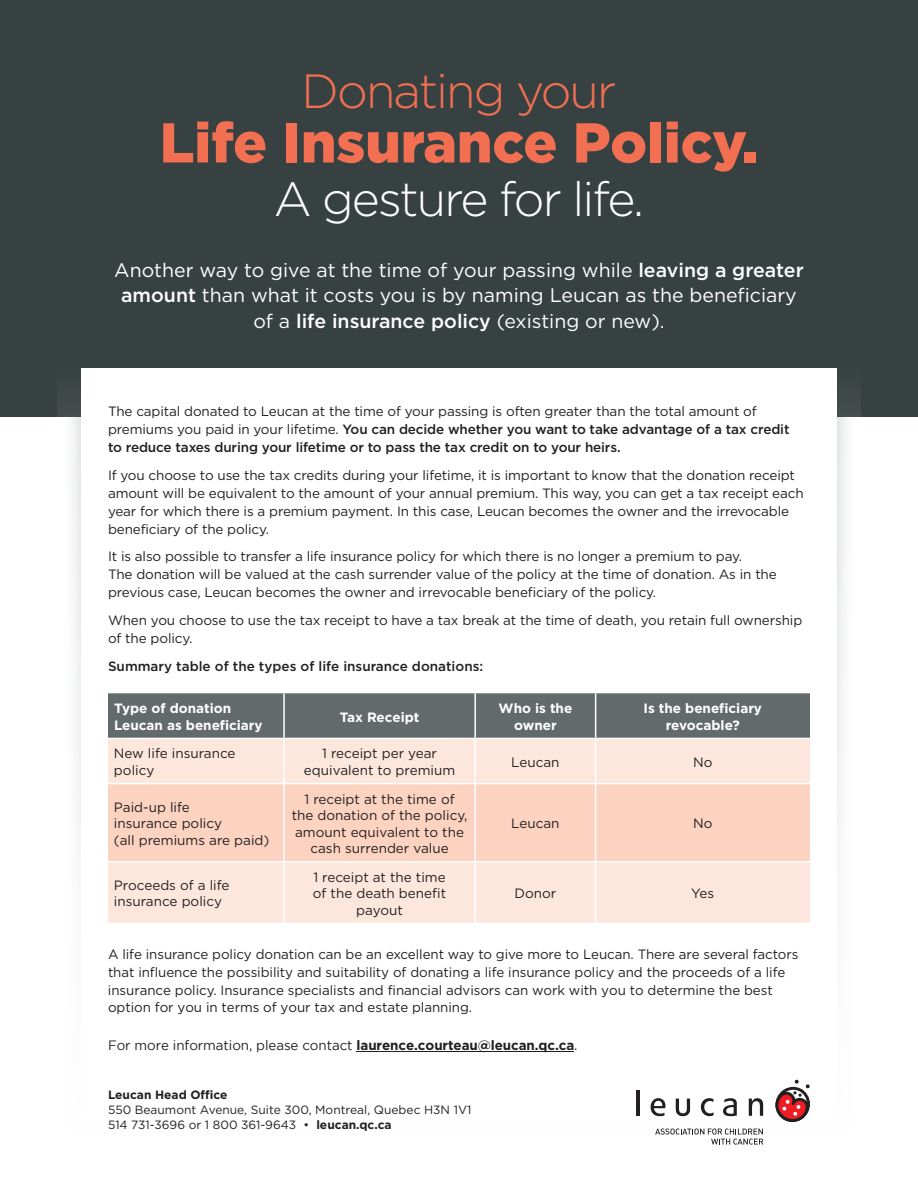
<style>
.page{position:relative;width:918px;height:1188px;background:#fff}
.page>*{position:absolute;margin:0;border:0;box-sizing:border-box;transform-origin:0 0}
.t1{font:900 55.95px "Gotham HTF";color:#f36f51}
.t2{font:300 48px "Gotham HTF";letter-spacing:-.04em;color:#fff}
.t3{font:300 48px "Gotham HTF";letter-spacing:-.04em;color:#f36f51}
.t4{font:19.5px/25.5px "Gotham HTF";color:#fff;text-align:center}
.t5{font:13.5px/16.5px "Gotham HTF";letter-spacing:-.01em;color:#231f20}
.t6{font:500 13.5px/18px "Gotham HTF";letter-spacing:-.01em;color:#231f20}
.t7{font:700 13.5px/16.5px "Gotham HTF";color:#fff;text-align:center}
.t8{font:13.5px "Gotham";letter-spacing:-.005em;color:#231f20}
.t9{font:12px/15px "Gotham HTF";color:#231f20}
.t10{font:700 12px "Gotham HTF";color:#231f20}
.s1{font-weight:500}
.s2{font-weight:400}
.s3{font-weight:700}
</style>
<div class="page">
<div style="left:0;top:0;width:918px;height:416px;background:#384142"></div>
<div style="left:57px;top:368px;width:804px;height:770px;background:#fff"></div>
<div style="left:108px;top:693px;width:702px;height:45px;background:#636a6c"></div>
<div style="left:108px;top:739px;width:702px;height:184px;background:#fde7dc"></div>
<div style="left:108px;top:784px;width:702px;height:77px;background:#fcd2c0"></div>
<hr style="left:283px;top:693px;width:2px;height:45px;background:#fff">
<hr style="left:474px;top:693px;width:2px;height:45px;background:#fff">
<hr style="left:595px;top:693px;width:1px;height:45px;background:#fff">
<hr style="left:283px;top:739px;width:2px;height:44px;background:#fff">
<hr style="left:474px;top:739px;width:2px;height:44px;background:#fff">
<hr style="left:595px;top:739px;width:1px;height:44px;background:#fff">
<hr style="left:108px;top:783px;width:176px;height:1px;background:#fff">
<hr style="left:284px;top:783px;width:191px;height:1px;background:#fff">
<hr style="left:283px;top:784px;width:2px;height:77px;background:#fff">
<hr style="left:475px;top:783px;width:121px;height:1px;background:#fff">
<hr style="left:474px;top:784px;width:2px;height:77px;background:#fff">
<hr style="left:596px;top:783px;width:214px;height:1px;background:#fff">
<hr style="left:595px;top:784px;width:1px;height:77px;background:#fff">
<hr style="left:108px;top:861px;width:176px;height:2px;background:#fff">
<hr style="left:284px;top:861px;width:191px;height:2px;background:#fff">
<hr style="left:283px;top:863px;width:2px;height:60px;background:#fff">
<hr style="left:475px;top:861px;width:121px;height:2px;background:#fff">
<hr style="left:474px;top:863px;width:2px;height:60px;background:#fff">
<hr style="left:596px;top:861px;width:214px;height:2px;background:#fff">
<hr style="left:595px;top:863px;width:1px;height:60px;background:#fff">
<hr style="left:357px;top:1051px;width:217px;height:1px;background:#231f20">
<svg style="left:775px;top:1080px;width:35px;height:42px"></svg>
<hr style="left:637px;top:1090px;width:3px;height:26px;background:#231f20">
<svg style="left:651px;top:1098px;width:14px;height:18px"></svg>
<svg style="left:676px;top:1099px;width:14px;height:17px"></svg>
<svg style="left:701px;top:1098px;width:13px;height:18px"></svg>
<svg style="left:723px;top:1098px;width:14px;height:18px"></svg>
<svg style="left:749px;top:1098px;width:14px;height:18px"></svg>
<svg style="left:655px;top:1129px;width:108px;height:16px"></svg>
<h2 class="t3" style="left:302px;top:65px;width:316px">Donating your</h2>
<h1 class="t1" style="left:160px;top:110px;width:600px">Life Insurance Policy.</h1>
<h2 class="t2" style="left:274px;top:173px;width:372px">A gesture for life.</h2>
<h3 class="t4" style="left:114px;top:257px;width:691px">Another way to give at the time of your passing while <span class="s1">leaving a greater amount</span> than what it costs you is by naming Leucan as the beneficiary of a <span class="s1">life insurance policy</span> (existing or new).</h3>
<p class="t6" style="left:108px;top:402px;width:683px"><span class="s2">The capital donated to Leucan at the time of your passing is often greater than the total amount of premiums you paid in your lifetime.</span> You can decide whether you want to take advantage of a tax credit to reduce taxes during your lifetime or to pass the tax credit on to your heirs.</p>
<p class="t5" style="left:108px;top:466px;width:697px;line-height:18px">If you choose to use the tax credits during your lifetime, it is important to know that the donation receipt amount will be equivalent to the amount of your annual premium. This way, you can get a tax receipt each year for which there is a premium payment. In this case, Leucan becomes the owner and the irrevocable beneficiary of the policy.</p>
<p class="t5" style="left:108px;top:547px;width:670px;line-height:18px">It is also possible to transfer a life insurance policy for which there is no longer a premium to pay.<br>The donation will be valued at the cash surrender value of the policy at the time of donation. As in the previous case, Leucan becomes the owner and irrevocable beneficiary of the policy.</p>
<p class="t5" style="left:108px;top:611px;width:696px;line-height:18px">When you choose to use the tax receipt to have a tax break at the time of death, you retain full ownership of the policy.</p>
<p class="t6" style="left:108px;top:657px;width:377px">Summary table of the types of life insurance donations:</p>
<p class="t7" style="left:114px;top:700px;width:150px;text-align:left">Type of donation<br>Leucan as beneficiary</p>
<p class="t7" style="left:340px;top:708px;width:81px">Tax Receipt</p>
<p class="t7" style="left:499px;top:700px;width:75px">Who is the owner</p>
<p class="t7" style="left:644px;top:700px;width:120px">Is the beneficiary revocable?</p>
<p class="t5" style="left:114px;top:745px;width:123px">New life insurance policy</p>
<p class="t5" style="left:304px;top:745px;width:153px;text-align:center">1 receipt per year equivalent to premium</p>
<p class="t5" style="left:511px;top:753px;width:50px">Leucan</p>
<p class="t5" style="left:693px;top:753px;width:21px">No</p>
<p class="t5" style="left:114px;top:799px;width:157px">Paid-up life<br>insurance policy<br>(all premiums are paid)</p>
<p class="t5" style="left:292px;top:790px;width:177px;text-align:center">1 receipt at the time of<br>the donation of the policy, amount equivalent to the cash surrender value</p>
<p class="t5" style="left:511px;top:815px;width:50px">Leucan</p>
<p class="t5" style="left:693px;top:815px;width:21px">No</p>
<p class="t5" style="left:114px;top:877px;width:117px">Proceeds of a life insurance policy</p>
<p class="t5" style="left:313px;top:869px;width:135px;text-align:center">1 receipt at the time of the death benefit payout</p>
<p class="t5" style="left:514px;top:885px;width:43px">Donor</p>
<p class="t5" style="left:691px;top:885px;width:24px">Yes</p>
<p class="t5" style="left:108px;top:945px;width:692px;line-height:18px">A life insurance policy donation can be an excellent way to give more to Leucan. There are several factors that influence the possibility and suitability of donating a life insurance policy and the proceeds of a life insurance policy. Insurance specialists and financial advisors can work with you to determine the best</p>
<p class="t5" style="left:108px;top:999px;width:366px">option for you in terms of your tax and estate planning.</p>
<p class="t8" style="left:108px;top:1037px;width:471px">For more information, please contact <span class="s3">laurence.courteau@leucan.qc.ca</span>.</p>
<p class="t10" style="left:108px;top:1087px;width:121px">Leucan Head Office</p>
<p class="t9" style="left:108px;top:1102px;width:365px">550 Beaumont Avenue, Suite 300, Montreal, Quebec H3N 1V1<br>514 731-3696 or 1 800 361-9643 • <span class="s3">leucan.qc.ca</span></p>
</div>
